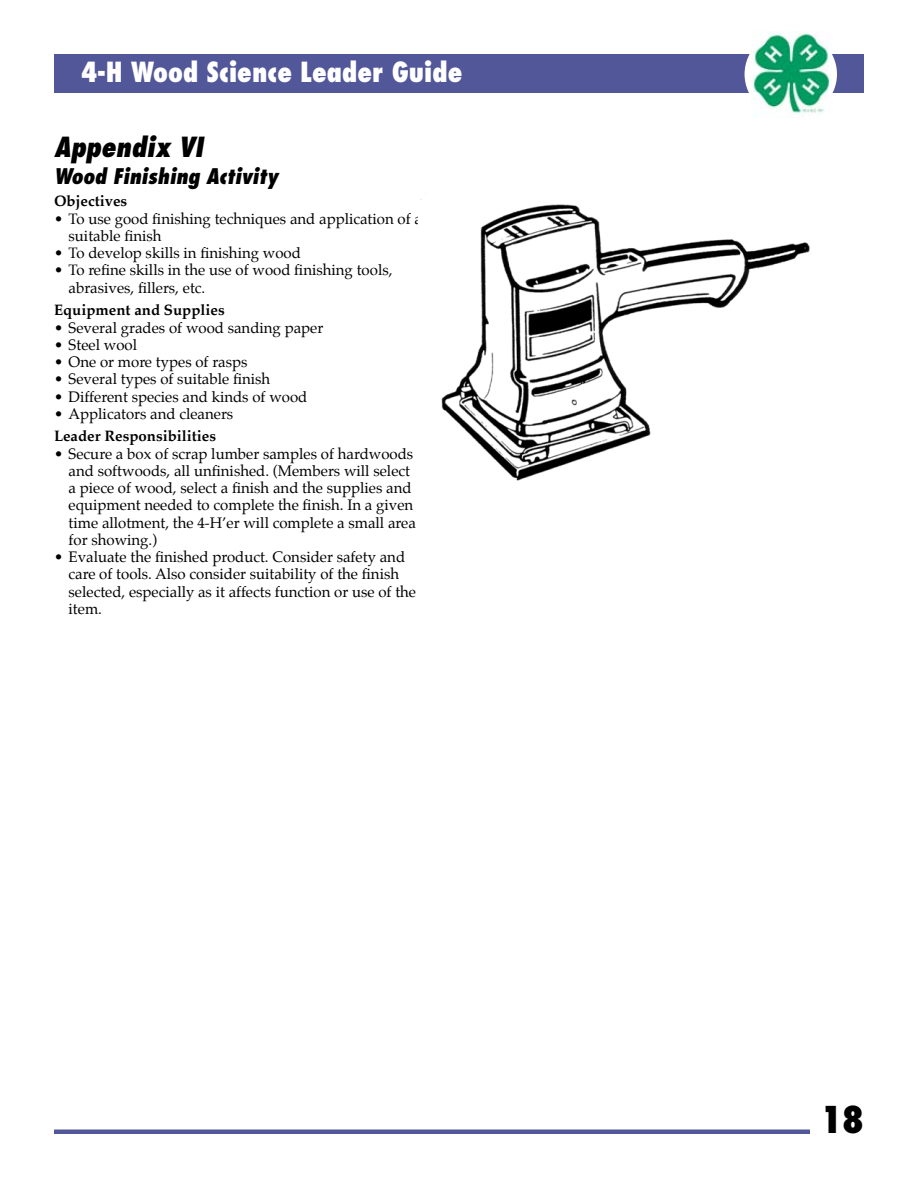
<style>
.page{position:relative;width:918px;height:1188px;background:#fff}
.page>*{position:absolute;margin:0;border:0;box-sizing:border-box;transform-origin:0 0}
.t1{font:800 condensed 36px "Futura";color:#000}
.t2{font:800 condensed 27px "Futura";color:#fff}
.t3{font:italic 800 condensed 27px "Futura";color:#000}
.t4{font:italic 800 condensed 21px "Futura";color:#000}
.t5{font:15px/17.2px "Palatino";color:#000}
.t6{font:700 15px "Palatino";color:#000}
</style>
<div class="page">
<div style="left:54px;top:54px;width:810px;height:38px;background:#515799"></div>
<div style="left:745px;top:30px;width:92px;height:88px;background:#fff;border-radius:50%"></div>
<img style="left:752px;top:32px;width:78px;height:86px">
<hr style="left:54px;top:1130px;width:756px;height:4px;background:#515799">
<img style="left:420px;top:193px;width:390px;height:288px">
<h2 class="t2" style="left:81px;top:54px;width:383px">4-H Wood Science Leader Guide</h2>
<h2 class="t3" style="left:54px;top:129px;width:151px">Appendix VI</h2>
<h3 class="t4" style="left:54px;top:162px;width:226px">Wood Finishing Activity</h3>
<p class="t6" style="left:54px;top:188px;width:75px">Objectives</p>
<p class="t5" style="left:69px;top:210px;width:355px;text-indent:-15px">• To use good finishing techniques and application of a suitable finish</p>
<p class="t5" style="left:54px;top:244px;width:248px">• To develop skills in finishing wood</p>
<p class="t5" style="left:69px;top:262px;width:325px;text-indent:-15px">• To refine skills in the use of wood finishing tools, abrasives, fillers, etc.</p>
<p class="t6" style="left:54px;top:297px;width:172px">Equipment and Supplies</p>
<p class="t5" style="left:54px;top:319px;width:271px">• Several grades of wood sanding paper</p>
<p class="t5" style="left:54px;top:336px;width:85px">• Steel wool</p>
<p class="t5" style="left:54px;top:353px;width:195px">• One or more types of rasps</p>
<p class="t5" style="left:54px;top:370px;width:218px">• Several types of suitable finish</p>
<p class="t5" style="left:54px;top:388px;width:255px">• Different species and kinds of wood</p>
<p class="t5" style="left:54px;top:405px;width:181px">• Applicators and cleaners</p>
<p class="t6" style="left:54px;top:424px;width:164px">Leader Responsibilities</p>
<p class="t5" style="left:69px;top:445px;width:349px;text-indent:-15px">• Secure a box of scrap lumber samples of hardwoods and softwoods, all unfinished. (Members will select a piece of wood, select a finish and the supplies and equipment needed to complete the finish. In a given time allotment, the 4-H’er will complete a small area for showing.)</p>
<p class="t5" style="left:69px;top:548px;width:349px;text-indent:-15px">• Evaluate the finished product. Consider safety and care of tools. Also consider suitability of the finish selected, especially as it affects function or use of the item.</p>
<h1 class="t1" style="left:821px;top:1097px;width:45px">18</h1>
</div>
